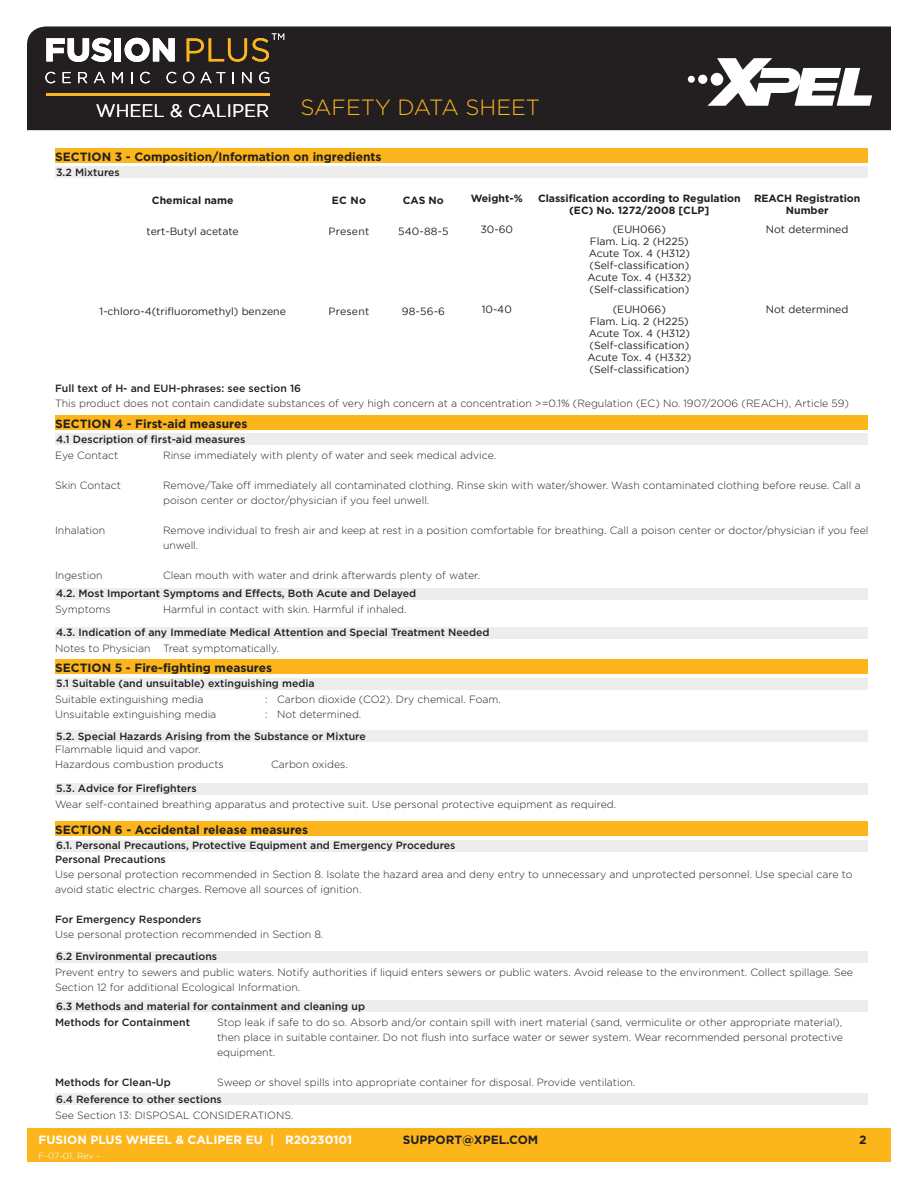
<style>
.page{position:relative;width:918px;height:1188px;background:#fff}
.page>*{position:absolute;margin:0;border:0;box-sizing:border-box;transform-origin:0 0}
.t1{font:300 22.05px "Gotham";color:#fcb61c}
.t2{font:18px "Gotham";color:#fff}
.t3{font:700 12px "Gotham";color:#231f20}
.t4{font:700 12px "Gotham";color:#fff}
.t5{font:300 10.5px/15px "Gotham";color:#231f20}
.t6{font:500 10.5px "Gotham";color:#231f20}
.Table_Spec_Rows{font:10.5px "Gotham";color:#231f20}
.Table_Spec_Rows-2{font:700 10.5px/12px "Gotham";color:#231f20;text-align:center}
.Table_Spec_Rows-3{font:10.5px "Gotham";letter-spacing:.02em;color:#231f20}
.t7{font:300 9px "Gotham Pro";letter-spacing:-.02em;color:#fff}
</style>
<div class="page">
<div style="left:27px;top:1128px;width:864px;height:34px;background:#fcb61c"></div>
<div style="left:27px;top:26px;width:864px;height:105px;background:#231f20"></div>
<img style="left:683px;top:54px;width:194px;height:58px">
<div style="left:48px;top:101px;width:220px;height:16px;background:#231f20"></div>
<svg style="left:45px;top:72px;width:10px;height:11px"></svg>
<svg style="left:63px;top:72px;width:8px;height:11px"></svg>
<svg style="left:78px;top:72px;width:9px;height:11px"></svg>
<svg style="left:94px;top:72px;width:11px;height:11px"></svg>
<svg style="left:112px;top:72px;width:11px;height:11px"></svg>
<svg style="left:140px;top:72px;width:10px;height:11px"></svg>
<svg style="left:166px;top:72px;width:11px;height:11px"></svg>
<svg style="left:183px;top:72px;width:11px;height:11px"></svg>
<svg style="left:200px;top:72px;width:25px;height:11px"></svg>
<svg style="left:242px;top:72px;width:10px;height:11px"></svg>
<svg style="left:259px;top:72px;width:10px;height:11px"></svg>
<svg style="left:46px;top:38px;width:65px;height:24px"></svg>
<div style="left:115px;top:38px;width:6px;height:23px;background:#fff"></div>
<svg style="left:125px;top:38px;width:50px;height:24px"></svg>
<svg style="left:187px;top:33px;width:97px;height:29px;background:#513f21"></svg>
<hr style="left:46px;top:93px;width:223px;height:3px;background:#fcb61c">
<div style="left:55px;top:588px;width:812px;height:12px;background:#ededed"></div>
<div style="left:55px;top:627px;width:812px;height:12px;background:#ededed"></div>
<div style="left:55px;top:166px;width:812px;height:12px;background:#ededed"></div>
<div style="left:55px;top:148px;width:812px;height:15px;background:#fcb61c"></div>
<div style="left:55px;top:434px;width:812px;height:11px;background:#ededed"></div>
<div style="left:55px;top:415px;width:812px;height:15px;background:#fcb61c"></div>
<div style="left:55px;top:678px;width:812px;height:12px;background:#ededed"></div>
<div style="left:55px;top:660px;width:812px;height:14px;background:#fcb61c"></div>
<div style="left:55px;top:730px;width:812px;height:12px;background:#ededed"></div>
<div style="left:55px;top:783px;width:812px;height:12px;background:#ededed"></div>
<div style="left:55px;top:840px;width:812px;height:12px;background:#ededed"></div>
<div style="left:55px;top:822px;width:812px;height:14px;background:#fcb61c"></div>
<div style="left:55px;top:951px;width:812px;height:12px;background:#ededed"></div>
<div style="left:55px;top:1000px;width:812px;height:12px;background:#ededed"></div>
<div style="left:55px;top:1094px;width:812px;height:11px;background:#ededed"></div>
<h2 class="t2" style="left:96px;top:101px;width:175px">WHEEL &amp; CALIPER</h2>
<h1 class="t1" style="left:300px;top:96px;width:241px">SAFETY DATA SHEET</h1>
<p class="t3" style="left:55px;top:149px;width:328px">SECTION 3 - Composition/Information on ingredients</p>
<p class="t6" style="left:56px;top:165px;width:65px">3.2 Mixtures</p>
<p class="Table_Spec_Rows-2" style="left:152px;top:194px;width:83px">Chemical name</p>
<p class="Table_Spec_Rows-2" style="left:332px;top:194px;width:36px">EC No</p>
<p class="Table_Spec_Rows-2" style="left:403px;top:194px;width:43px">CAS No</p>
<p class="Table_Spec_Rows-2" style="left:471px;top:192px;width:54px">Weight-%</p>
<p class="Table_Spec_Rows-2" style="left:538px;top:192px;width:204px">Classification according to Regulation (EC) No. 1272/2008 [CLP]</p>
<p class="Table_Spec_Rows-2" style="left:754px;top:192px;width:108px">REACH Registration<br>Number</p>
<p class="Table_Spec_Rows" style="left:147px;top:226px;width:94px">tert-Butyl acetate</p>
<p class="Table_Spec_Rows-3" style="left:329px;top:226px;width:42px">Present</p>
<p class="Table_Spec_Rows" style="left:398px;top:226px;width:52px">540-88-5</p>
<p class="Table_Spec_Rows" style="left:481px;top:224px;width:34px">30-60</p>
<p class="Table_Spec_Rows" style="left:613px;top:224px;width:55px">(EUH066)</p>
<p class="Table_Spec_Rows" style="left:590px;top:236px;width:100px">Flam. Liq. 2 (H225)</p>
<p class="Table_Spec_Rows" style="left:589px;top:248px;width:103px">Acute Tox. 4 (H312)</p>
<p class="Table_Spec_Rows" style="left:589px;top:260px;width:101px">(Self-classification)</p>
<p class="Table_Spec_Rows" style="left:587px;top:272px;width:106px">Acute Tox. 4 (H332)</p>
<p class="Table_Spec_Rows" style="left:589px;top:284px;width:101px">(Self-classification)</p>
<p class="Table_Spec_Rows" style="left:766px;top:224px;width:84px">Not determined</p>
<p class="Table_Spec_Rows" style="left:100px;top:305px;width:188px">1-chloro-4(trifluoromethyl) benzene</p>
<p class="Table_Spec_Rows-3" style="left:329px;top:305px;width:42px">Present</p>
<p class="Table_Spec_Rows" style="left:402px;top:305px;width:45px">98-56-6</p>
<p class="Table_Spec_Rows" style="left:482px;top:303px;width:32px">10-40</p>
<p class="Table_Spec_Rows" style="left:613px;top:303px;width:55px">(EUH066)</p>
<p class="Table_Spec_Rows" style="left:590px;top:315px;width:100px">Flam. Liq. 2 (H225)</p>
<p class="Table_Spec_Rows" style="left:589px;top:327px;width:103px">Acute Tox. 4 (H312)</p>
<p class="Table_Spec_Rows" style="left:589px;top:339px;width:101px">(Self-classification)</p>
<p class="Table_Spec_Rows" style="left:587px;top:351px;width:106px">Acute Tox. 4 (H332)</p>
<p class="Table_Spec_Rows" style="left:589px;top:363px;width:101px">(Self-classification)</p>
<p class="Table_Spec_Rows" style="left:766px;top:303px;width:84px">Not determined</p>
<p class="t6" style="left:55px;top:382px;width:248px">Full text of H- and EUH-phrases: see section 16</p>
<p class="t5" style="left:55px;top:396px;width:796px">This product does not contain candidate substances of very high concern at a concentration &gt;=0.1% (Regulation (EC) No. 1907/2006 (REACH), Article 59)</p>
<p class="t3" style="left:55px;top:416px;width:194px">SECTION 4 - First-aid measures</p>
<p class="t5" style="left:55px;top:447px;width:65px">Eye Contact</p>
<p class="t5" style="left:163px;top:447px;width:335px">Rinse immediately with plenty of water and seek medical advice.</p>
<p class="t5" style="left:55px;top:477px;width:68px">Skin Contact</p>
<p class="t5" style="left:163px;top:477px;width:699px">Remove/Take off immediately all contaminated clothing. Rinse skin with water/shower. Wash contaminated clothing before reuse. Call a poison center or doctor/physician if you feel unwell.</p>
<p class="t5" style="left:55px;top:522px;width:52px">Inhalation</p>
<p class="t5" style="left:163px;top:522px;width:707px">Remove individual to fresh air and keep at rest in a position comfortable for breathing. Call a poison center or doctor/physician if you feel unwell.</p>
<p class="t5" style="left:55px;top:567px;width:49px">Ingestion</p>
<p class="t5" style="left:163px;top:567px;width:318px">Clean mouth with water and drink afterwards plenty of water.</p>
<p class="t6" style="left:56px;top:432px;width:191px">4.1 Description of first-aid measures</p>
<p class="t6" style="left:56px;top:587px;width:362px">4.2. Most Important Symptoms and Effects, Both Acute and Delayed</p>
<p class="t5" style="left:55px;top:602px;width:57px">Symptoms</p>
<p class="t5" style="left:163px;top:602px;width:245px">Harmful in contact with skin. Harmful if inhaled.</p>
<p class="t6" style="left:56px;top:626px;width:435px">4.3. Indication of any Immediate Medical Attention and Special Treatment Needed</p>
<p class="t5" style="left:55px;top:641px;width:225px">Notes to Physician Treat symptomatically.</p>
<p class="t3" style="left:55px;top:661px;width:219px">SECTION 5 - Fire-fighting measures</p>
<p class="t6" style="left:56px;top:677px;width:260px">5.1 Suitable (and unsuitable) extinguishing media</p>
<p class="t5" style="left:55px;top:692px;width:150px">Suitable extinguishing media</p>
<p class="t5" style="left:55px;top:707px;width:163px">Unsuitable extinguishing media</p>
<p class="t5" style="left:265px;top:692px;width:237px">: Carbon dioxide (CO2). Dry chemical. Foam.</p>
<p class="t5" style="left:265px;top:707px;width:98px">: Not determined.</p>
<p class="t6" style="left:56px;top:729px;width:311px">5.2. Special Hazards Arising from the Substance or Mixture</p>
<p class="t5" style="left:55px;top:742px;width:147px">Flammable liquid and vapor.</p>
<p class="t5" style="left:55px;top:757px;width:170px">Hazardous combustion products</p>
<p class="t5" style="left:271px;top:757px;width:78px">Carbon oxides.</p>
<p class="t6" style="left:56px;top:782px;width:142px">5.3. Advice for Firefighters</p>
<p class="t5" style="left:55px;top:797px;width:563px">Wear self-contained breathing apparatus and protective suit. Use personal protective equipment as required.</p>
<p class="t3" style="left:55px;top:823px;width:255px">SECTION 6 - Accidental release measures</p>
<p class="t6" style="left:56px;top:839px;width:401px">6.1. Personal Precautions, Protective Equipment and Emergency Procedures</p>
<p class="t6" style="left:55px;top:853px;width:112px">Personal Precautions</p>
<p class="t5" style="left:55px;top:867px;width:799px">Use personal protection recommended in Section 8. Isolate the hazard area and deny entry to unnecessary and unprotected personnel. Use special care to avoid static electric charges. Remove all sources of ignition.</p>
<p class="t6" style="left:55px;top:913px;width:148px">For Emergency Responders</p>
<p class="t5" style="left:55px;top:927px;width:270px">Use personal protection recommended in Section 8.</p>
<p class="t6" style="left:56px;top:950px;width:163px">6.2 Environmental precautions</p>
<p class="t5" style="left:55px;top:965px;width:799px">Prevent entry to sewers and public waters. Notify authorities if liquid enters sewers or public waters. Avoid release to the environment. Collect spillage. See<br>Section 12 for additional Ecological Information.</p>
<p class="t6" style="left:56px;top:999px;width:310px">6.3 Methods and material for containment and cleaning up</p>
<p class="t6" style="left:55px;top:1015px;width:136px">Methods for Containment</p>
<p class="t5" style="left:217px;top:1014px;width:627px;text-align:justify">Stop leak if safe to do so. Absorb and/or contain spill with inert material (sand, vermiculite or other appropriate material), then place in suitable container. Do not flush into surface water or sewer system. Wear recommended personal protective equipment.</p>
<p class="t6" style="left:55px;top:1075px;width:117px">Methods for Clean-Up</p>
<p class="t5" style="left:217px;top:1074px;width:420px">Sweep or shovel spills into appropriate container for disposal. Provide ventilation.</p>
<p class="t6" style="left:56px;top:1092px;width:167px">6.4 Reference to other sections</p>
<p class="t5" style="left:55px;top:1107px;width:240px">See Section 13: DISPOSAL CONSIDERATIONS.</p>
<p class="t4" style="left:38px;top:1133px;width:315px">FUSION PLUS WHEEL &amp; CALIPER EU | R20230101</p>
<p class="t3" style="left:403px;top:1133px;width:137px">SUPPORT@XPEL.COM</p>
<p class="t3" style="left:859px;top:1133px;width:9px">2</p>
<p class="t7" style="left:38px;top:1151px;width:63px">F-07-01, Rev -</p>
</div>
